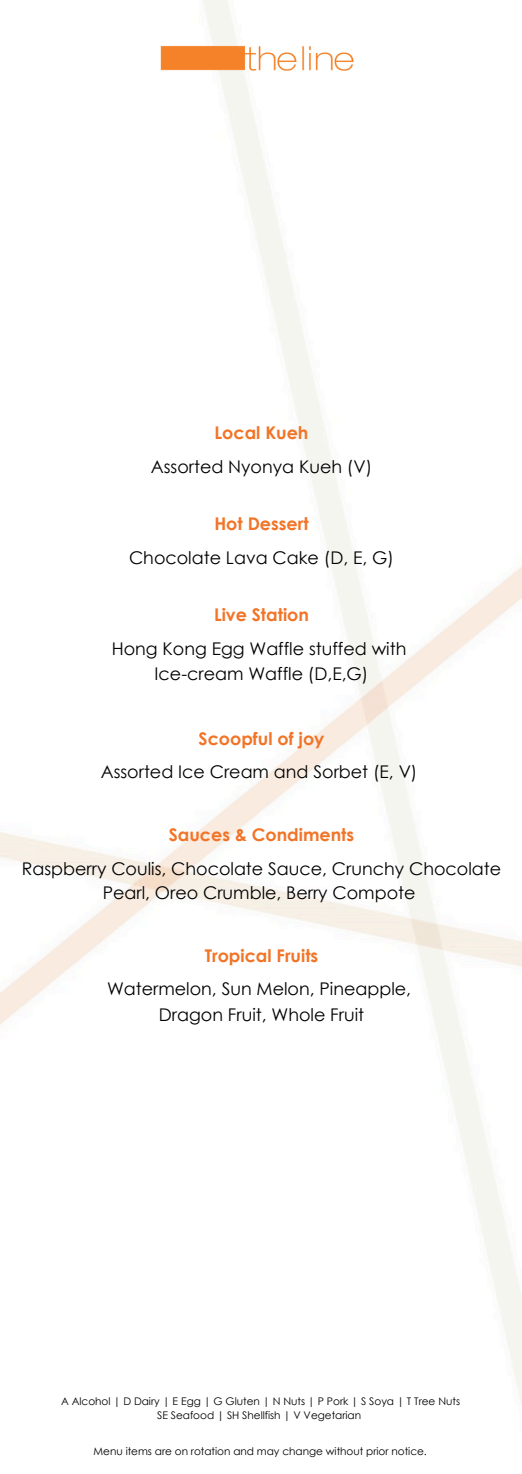
<style>
.page{position:relative;width:522px;height:1474px;background:#fff}
.page>*{position:absolute;margin:0;border:0;box-sizing:border-box;transform-origin:0 0}
.t1{font:17.5px/25.7px "Century Gothic";color:#000;text-align:center}
.t2{font:700 17.5px "Century Gothic";color:#f17427}
.t3{font:10.5px "Century Gothic";color:#000}
</style>
<div class="page">
<img style="left:160px;top:29px;width:194px;height:56px">
<p class="t2" style="left:214px;top:422px;width:95px">Local Kueh</p>
<h1 class="t1" style="left:151px;top:453px;width:223px">Assorted Nyonya Kueh (V)</h1>
<h2 class="t2" style="left:214px;top:513px;width:96px">Hot Dessert</h2>
<h1 class="t1" style="left:129px;top:544px;width:266px">Chocolate Lava Cake (D, E, G)</h1>
<h2 class="t2" style="left:214px;top:604px;width:96px">Live Station</h2>
<h1 class="t1" style="left:112px;top:635px;width:296px">Hong Kong Egg Waffle stuffed with<br>Ice-cream Waffle (D,E,G)</h1>
<h2 class="t2" style="left:198px;top:728px;width:127px">Scoopful of joy</h2>
<h1 class="t1" style="left:101px;top:759px;width:318px">Assorted Ice Cream and Sorbet (E, V)</h1>
<h2 class="t2" style="left:168px;top:824px;width:187px">Sauces &amp; Condiments</h2>
<h1 class="t1" style="left:22px;top:856px;width:480px;line-height:24px">Raspberry Coulis, Chocolate Sauce, Crunchy Chocolate<br>Pearl, Oreo Crumble, Berry Compote</h1>
<h2 class="t2" style="left:204px;top:944px;width:115px">Tropical Fruits</h2>
<h1 class="t1" style="left:107px;top:975px;width:305px">Watermelon, Sun Melon, Pineapple,<br>Dragon Fruit, Whole Fruit</h1>
<p class="t3" style="left:61px;top:1395px;width:400px">A Alcohol | D Dairy | E Egg | G Gluten | N Nuts | P Pork | S Soya | T Tree Nuts</p>
<p class="t3" style="left:157px;top:1409px;width:205px">SE Seafood | SH Shellfish | V Vegetarian</p>
<p class="t3" style="left:93px;top:1444px;width:334px">Menu items are on rotation and may change without prior notice.</p>
</div>
